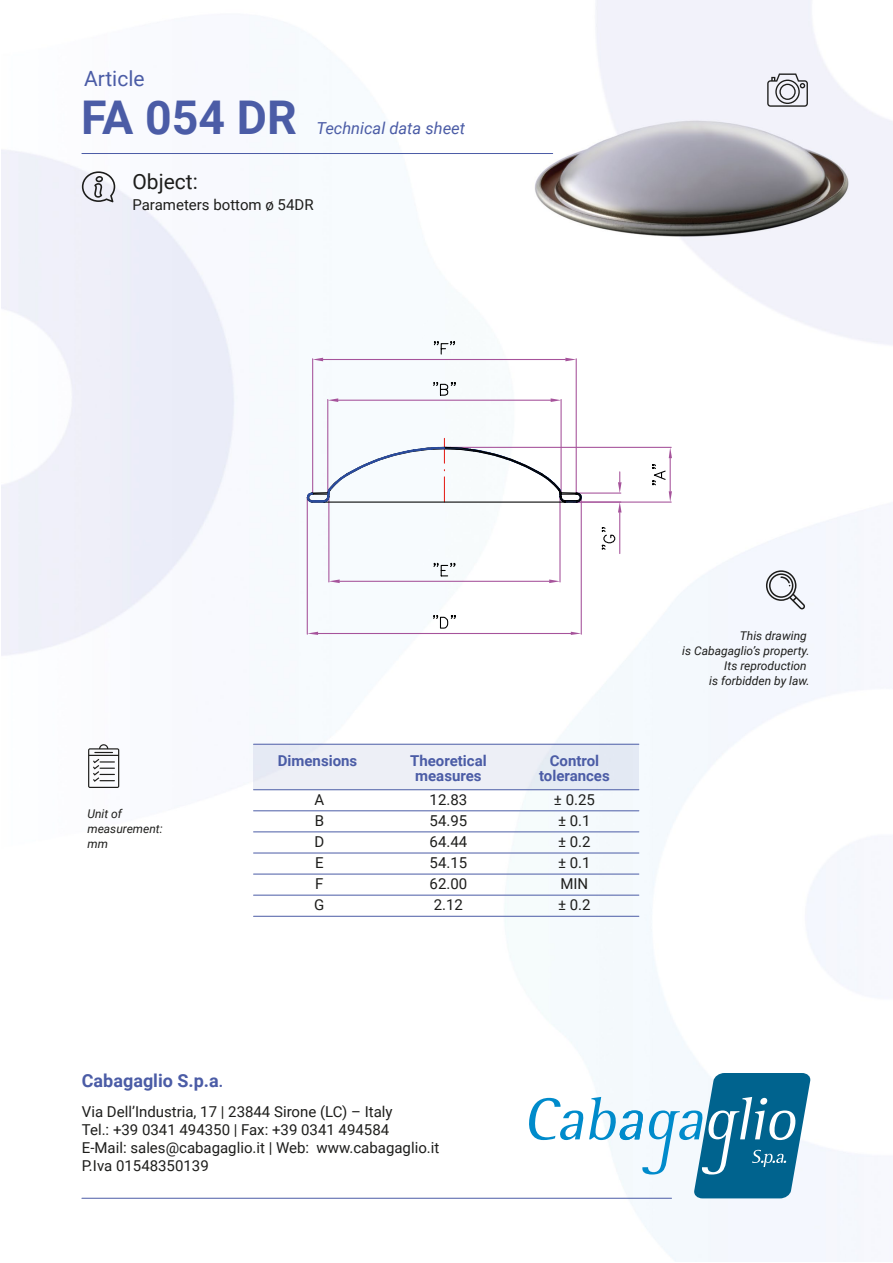
<style>
.page{position:relative;width:893px;height:1263px;background:#fff}
.page>*{position:absolute;margin:0;border:0;box-sizing:border-box;transform-origin:0 0}
.t1{font:700 46.5px "Roboto";color:#4b5ca6}
.t2{font:21px "Roboto";color:#4b5ca6}
.t3{font:21px "Roboto";color:#1d1d1b}
.t4{font:700 18px "Roboto";color:#4b5ca6}
.t5{font:italic 16.5px "Roboto";color:#4b5ca6}
.t6{font:15px/18px "Roboto";color:#1d1d1b}
.t7{font:700 15px "Roboto";color:#4b5ca6}
.t8{font:italic 12px/15px "Roboto";color:#1d1d1b;text-align:right}
.s1{font-size:15px}
</style>
<div class="page">
<img style="left:2px;top:0;width:891px;height:1261px">
<svg style="left:528px;top:1098px;width:55px;height:42px"></svg>
<svg style="left:589px;top:1073px;width:222px;height:125px"></svg>
<svg style="left:82px;top:171px;width:33px;height:31px"></svg>
<svg style="left:88px;top:744px;width:31px;height:44px"></svg>
<svg style="left:767px;top:73px;width:41px;height:34px"></svg>
<svg style="left:766px;top:570px;width:39px;height:39px"></svg>
<div style="left:254px;top:744px;width:385px;height:46px;background:#edeff6"></div>
<hr style="left:254px;top:916px;width:385px;height:1px;background:#4b5ca6">
<hr style="left:254px;top:895px;width:385px;height:1px;background:#4b5ca6">
<hr style="left:254px;top:874px;width:385px;height:1px;background:#4b5ca6">
<hr style="left:254px;top:853px;width:385px;height:1px;background:#4b5ca6">
<hr style="left:254px;top:831px;width:385px;height:1px;background:#4b5ca6">
<hr style="left:254px;top:810px;width:385px;height:1px;background:#4b5ca6">
<hr style="left:254px;top:789px;width:385px;height:1px;background:#4b5ca6">
<hr style="left:254px;top:744px;width:385px;height:1px;background:#4b5ca6">
<hr style="left:82px;top:1198px;width:590px;height:1px;background:#4b5ca6">
<hr style="left:82px;top:153px;width:471px;height:1px;background:#4b5ca6">
<hr style="left:312px;top:359px;width:1px;height:135px;background:#a6539b">
<hr style="left:576px;top:359px;width:1px;height:135px;background:#a6539b">
<hr style="left:323px;top:359px;width:242px;height:1px;background:#a6539b">
<svg style="left:313px;top:358px;width:10px;height:3px"></svg>
<svg style="left:565px;top:358px;width:11px;height:3px"></svg>
<svg style="left:433px;top:340px;width:23px;height:15px"></svg>
<hr style="left:561px;top:399px;width:1px;height:98px;background:#a6539b">
<hr style="left:327px;top:399px;width:1px;height:98px;background:#a6539b">
<hr style="left:338px;top:400px;width:213px;height:1px;background:#a6539b">
<svg style="left:551px;top:398px;width:10px;height:4px"></svg>
<svg style="left:328px;top:398px;width:10px;height:4px"></svg>
<svg style="left:432px;top:381px;width:25px;height:16px"></svg>
<hr style="left:328px;top:497px;width:1px;height:85px;background:#a6539b">
<hr style="left:559px;top:497px;width:2px;height:85px;background:#a6539b">
<hr style="left:340px;top:581px;width:209px;height:1px;background:#a6539b">
<svg style="left:329px;top:579px;width:11px;height:4px"></svg>
<svg style="left:549px;top:579px;width:11px;height:4px"></svg>
<svg style="left:433px;top:561px;width:23px;height:16px"></svg>
<hr style="left:573px;top:501px;width:98px;height:2px;background:#a6539b">
<hr style="left:444px;top:447px;width:227px;height:1px;background:#a6539b">
<svg style="left:651px;top:447px;width:21px;height:55px"></svg>
<hr style="left:576px;top:492px;width:45px;height:2px;background:#a6539b">
<hr style="left:619px;top:512px;width:1px;height:42px;background:#a6539b">
<svg style="left:618px;top:472px;width:4px;height:21px"></svg>
<svg style="left:618px;top:502px;width:4px;height:10px"></svg>
<svg style="left:601px;top:526px;width:15px;height:25px"></svg>
<hr style="left:307px;top:497px;width:1px;height:137px;background:#a6539b">
<hr style="left:581px;top:497px;width:1px;height:137px;background:#a6539b">
<hr style="left:318px;top:633px;width:253px;height:1px;background:#a6539b">
<svg style="left:307px;top:632px;width:11px;height:3px"></svg>
<svg style="left:571px;top:632px;width:10px;height:3px"></svg>
<svg style="left:432px;top:614px;width:25px;height:15px"></svg>
<svg style="left:306px;top:438px;width:277px;height:66px"></svg>
<h2 class="t2" style="left:84px;top:64px;width:62px">Article</h2>
<h1 class="t1" style="left:81px;top:85px;width:217px">FA 054 DR</h1>
<p class="t5" style="left:316px;top:116px;width:150px">Technical data sheet</p>
<h2 class="t3" style="left:132px;top:167px;width:67px">Object:</h2>
<p class="t6" style="left:132px;top:195px;width:183px">Parameters bottom ø 54DR</p>
<p class="t8" style="left:87px;top:805px;width:77px;text-align:left">Unit of measurement: mm</p>
<p class="t7" style="left:278px;top:750px;width:81px">Dimensions</p>
<p class="t7" style="left:410px;top:750px;width:78px">Theoretical</p>
<p class="t7" style="left:550px;top:750px;width:51px">Control</p>
<p class="t7" style="left:415px;top:765px;width:68px">measures</p>
<p class="t7" style="left:539px;top:765px;width:72px">tolerances</p>
<p class="t6" style="left:314px;top:790px;width:11px">A</p>
<p class="t6" style="left:430px;top:790px;width:39px">12.83</p>
<p class="t6" style="left:554px;top:790px;width:42px">± 0.25</p>
<p class="t6" style="left:315px;top:811px;width:11px">B</p>
<p class="t6" style="left:430px;top:811px;width:39px">54.95</p>
<p class="t6" style="left:558px;top:811px;width:34px">± 0.1</p>
<p class="t6" style="left:314px;top:832px;width:11px">D</p>
<p class="t6" style="left:430px;top:832px;width:39px">64.44</p>
<p class="t6" style="left:558px;top:832px;width:34px">± 0.2</p>
<p class="t6" style="left:315px;top:853px;width:10px">E</p>
<p class="t6" style="left:430px;top:853px;width:39px">54.15</p>
<p class="t6" style="left:558px;top:853px;width:34px">± 0.1</p>
<p class="t6" style="left:315px;top:874px;width:10px">F</p>
<p class="t6" style="left:430px;top:874px;width:39px">62.00</p>
<p class="t6" style="left:560px;top:874px;width:29px">MIN</p>
<p class="t6" style="left:314px;top:895px;width:12px">G</p>
<p class="t6" style="left:434px;top:895px;width:31px">2.12</p>
<p class="t6" style="left:558px;top:895px;width:34px">± 0.2</p>
<p class="t4" style="left:82px;top:1067px;width:143px">Cabagaglio S.p.a<span class="s1">.</span></p>
<p class="t6" style="left:82px;top:1102px;width:359px">Via Dell’Industria, 17 | 23844 Sirone (LC) – Italy<br>Tel.: +39 0341 494350 | Fax: +39 0341 494584<br>E-Mail: sales@cabagaglio.it | Web: www.cabagaglio.it P.Iva 01548350139</p>
<p class="t8" style="left:682px;top:627px;width:129px">This drawing<br>is Cabagaglio’s property.<br>Its reproduction<br>is forbidden by law.</p>
</div>
